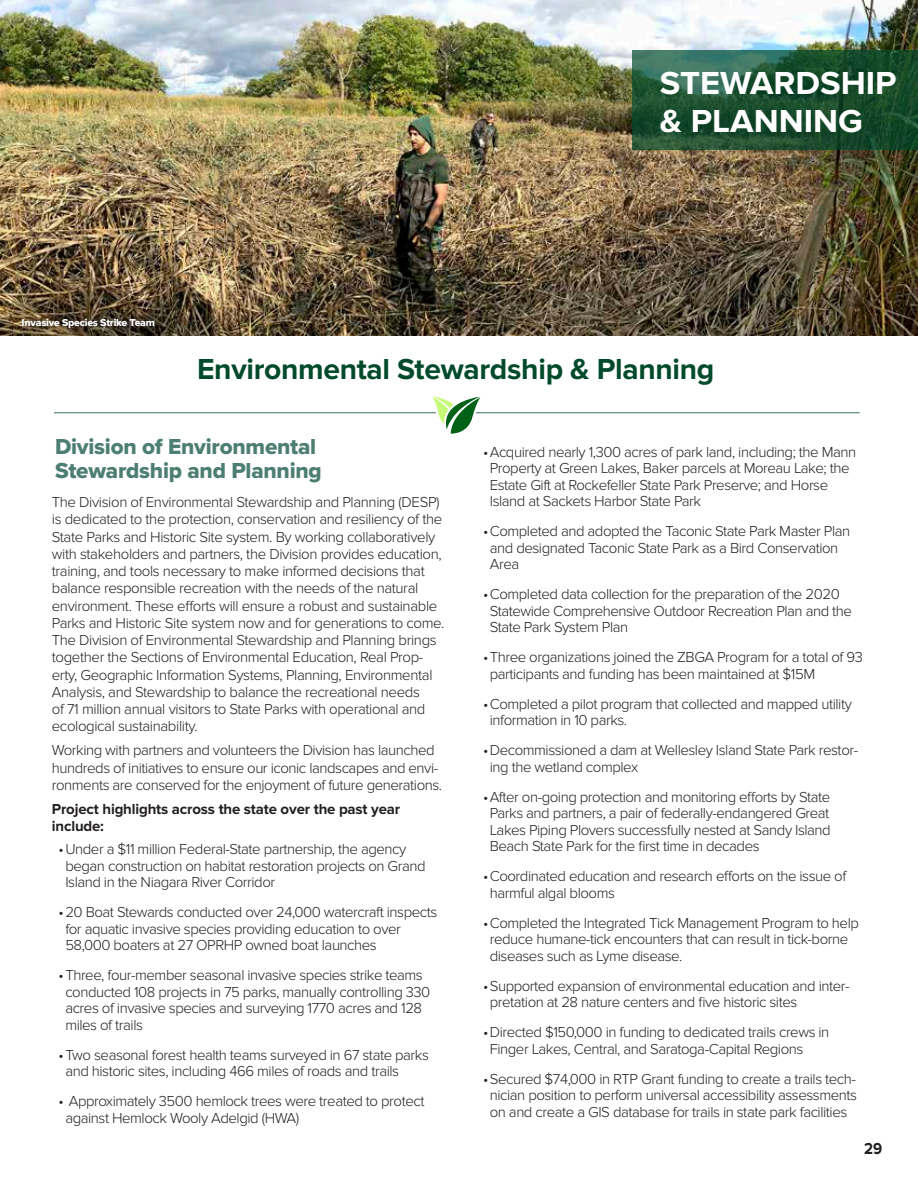
<style>
.page{position:relative;width:918px;height:1188px;background:#fff}
.page>*{position:absolute;margin:0;border:0;box-sizing:border-box;transform-origin:0 0}
.t1{font:700 33px/37.5px "Proxima Nova";color:#fff;scale:1.04 1}
.t2{font:700 30px "Proxima Nova";letter-spacing:-.01em;color:#004a2c}
.t3{font:22.5px/24px "Proxima Nova Extrabld";letter-spacing:-.01em;color:#4d7e72}
.t4{font:700 16.5px "Proxima Nova";color:#231f20;scale:.91 1}
.t5{font:300 15px/16.5px "Proxima Nova";letter-spacing:-.03em;color:#231f20}
.t6{font:700 15px/17.2px "Proxima Nova";letter-spacing:-.01em;color:#231f20}
.t7{font:10.5px "Proxima Nova Extrabld";letter-spacing:-.02em;color:#fff}
</style>
<div class="page">
<img style="left:0;top:0;width:918px;height:336px">
<div style="left:22px;top:314px;width:144px;height:20px;background:#231f20;opacity:.75"></div>
<hr style="left:54px;top:412px;width:806px;height:1px;background:#4d7e72">
<svg style="left:429px;top:396px;width:54px;height:38px"></svg>
<svg style="left:633px;top:51px;width:285px;height:99px;background:#1e5234"></svg>
<h1 class="t1" style="left:660px;top:65px;width:229px">STEWARDSHIP &amp; PLANNING</h1>
<p class="t7" style="left:22px;top:314px;width:135px">Invasive Species Strike Team</p>
<h2 class="t2" style="left:197px;top:352px;width:519px">Environmental Stewardship &amp; Planning</h2>
<h3 class="t3" style="left:55px;top:434px;width:268px">Division of Environmental<br>Stewardship and Planning</h3>
<p class="t5" style="left:52px;top:494px;width:394px;line-height:17.2px">The Division of Environmental Stewardship and Planning (DESP) is dedicated to the protection, conservation and resiliency of the State Parks and Historic Site system. By working collaboratively with stakeholders and partners, the Division provides education, training, and tools necessary to make informed decisions that balance responsible recreation with the needs of the natural environment. These efforts will ensure a robust and sustainable Parks and Historic Site system now and for generations to come.<br>The Division of Environmental Stewardship and Planning brings together the Sections of Environmental Education, Real Prop&shy;erty, Geographic Information Systems, Planning, Environmental Analysis, and Stewardship to balance the recreational needs<br>of 71 million annual visitors to State Parks with operational and ecological sustainability.</p>
<p class="t5" style="left:52px;top:742px;width:392px;line-height:17.2px">Working with partners and volunteers the Division has launched hundreds of initiatives to ensure our iconic landscapes and envi&shy;ronments are conserved for the enjoyment of future generations.</p>
<p class="t6" style="left:52px;top:800px;width:350px">Project highlights across the state over the past year include:</p>
<p class="t5" style="left:65px;top:841px;width:362px;text-indent:-7px">•Under a $11 million Federal-State partnership, the agency began construction on habitat restoration projects on Grand<br>Island in the Niagara River Corridor</p>
<p class="t5" style="left:65px;top:904px;width:373px;text-indent:-7px">•20 Boat Stewards conducted over 24,000 watercraft inspects for aquatic invasive species providing education to over<br>58,000 boaters at 27 OPRHP owned boat launches</p>
<p class="t5" style="left:65px;top:967px;width:367px;text-indent:-7px">•Three, four-member seasonal invasive species strike teams conducted 108 projects in 75 parks, manually controlling 330 acres of invasive species and surveying 1770 acres and 128 miles of trails</p>
<p class="t5" style="left:65px;top:1047px;width:365px;text-indent:-7px">•Two seasonal forest health teams surveyed in 67 state parks and historic sites, including 466 miles of roads and trails</p>
<p class="t5" style="left:65px;top:1093px;width:361px;text-indent:-7px">• Approximately 3500 hemlock trees were treated to protect against Hemlock Wooly Adelgid (HWA)</p>
<p class="t5" style="left:490px;top:444px;width:368px;text-indent:-7px">•Acquired nearly 1,300 acres of park land, including; the Mann Property at Green Lakes, Baker parcels at Moreau Lake; the Estate Gift at Rockefeller State Park Preserve; and Horse Island at Sackets Harbor State Park</p>
<p class="t5" style="left:490px;top:523px;width:362px;text-indent:-7px">•Completed and adopted the Taconic State Park Master Plan and designated Taconic State Park as a Bird Conservation<br>Area</p>
<p class="t5" style="left:490px;top:586px;width:364px;text-indent:-7px">•Completed data collection for the preparation of the 2020<br>Statewide Comprehensive Outdoor Recreation Plan and the<br>State Park System Plan</p>
<p class="t5" style="left:490px;top:649px;width:375px;text-indent:-7px">•Three organizations joined the ZBGA Program for a total of 93 participants and funding has been maintained at $15M</p>
<p class="t5" style="left:490px;top:696px;width:364px;text-indent:-7px">•Completed a pilot program that collected and mapped utility information in 10 parks.</p>
<p class="t5" style="left:490px;top:742px;width:370px;text-indent:-7px">•Decommissioned a dam at Wellesley Island State Park restor&shy;ing the wetland complex</p>
<p class="t5" style="left:490px;top:789px;width:343px;text-align:justify;text-indent:-7px">•After on-going protection and monitoring efforts by State Parks and partners, a pair of federally-endangered Great Lakes Piping Plovers successfully nested at Sandy Island Beach State Park for the first time in decades</p>
<p class="t5" style="left:490px;top:868px;width:358px;text-indent:-7px">•Coordinated education and research efforts on the issue of harmful algal blooms</p>
<p class="t5" style="left:490px;top:915px;width:371px;text-indent:-7px">•Completed the Integrated Tick Management Program to help reduce humane-tick encounters that can result in tick-borne diseases such as Lyme disease.</p>
<p class="t5" style="left:490px;top:978px;width:361px;text-indent:-7px">•Supported expansion of environmental education and inter&shy;pretation at 28 nature centers and five historic sites</p>
<p class="t5" style="left:490px;top:1024px;width:341px;text-indent:-7px">•Directed $150,000 in funding to dedicated trails crews in<br>Finger Lakes, Central, and Saratoga-Capital Regions</p>
<p class="t5" style="left:483px;top:1071px;width:375px;text-align:center">•Secured $74,000 in RTP Grant funding to create a trails tech&shy;nician position to perform universal accessibility assessments on and create a GIS database for trails in state park facilities</p>
<p class="t4" style="left:864px;top:1139px;width:21px">29</p>
</div>
